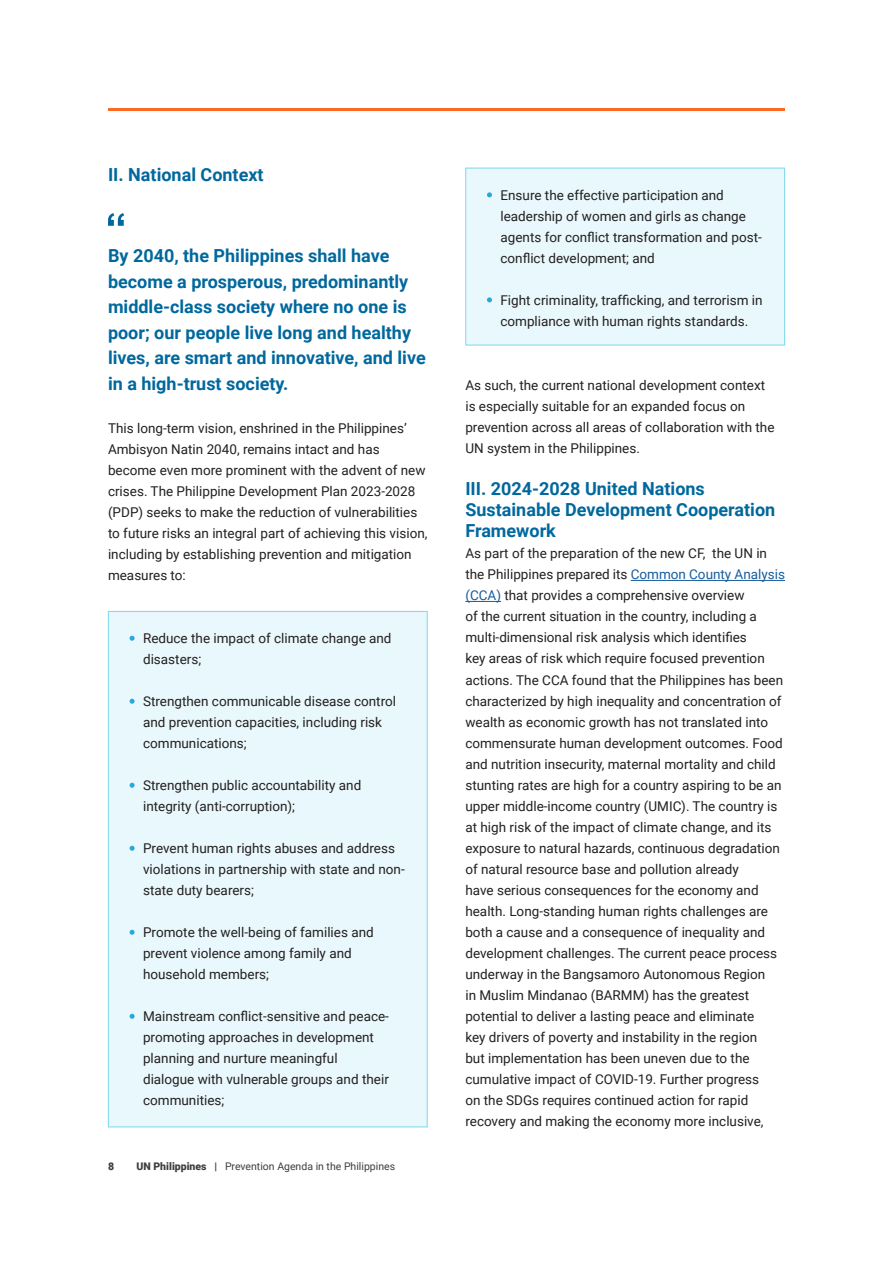
<style>
.page{position:relative;width:893px;height:1263px;background:#fff}
.page>*{position:absolute;margin:0;border:0;box-sizing:border-box;transform-origin:0 0}
.t1{font:700 18px/25.5px "Roboto";color:#00689d}
.t2{font:13.5px/21px "Roboto";color:#231f20}
.t3{font:10.5px "Roboto";color:#3e3e3f}
.t4{font:900 10.5px "Roboto";color:#3e3e3f}
.s1{font-weight:900}
.s2{color:#175d9e}
</style>
<div class="page">
<div style="left:108px;top:611px;width:320px;height:516px;background:#e9f8fc;border:1px solid #7dd7ee"></div>
<svg style="left:130px;top:636px;width:5px;height:5px"></svg>
<svg style="left:130px;top:699px;width:5px;height:5px"></svg>
<svg style="left:130px;top:783px;width:5px;height:5px"></svg>
<svg style="left:130px;top:846px;width:5px;height:5px"></svg>
<svg style="left:130px;top:930px;width:5px;height:5px"></svg>
<svg style="left:130px;top:1014px;width:5px;height:5px"></svg>
<svg style="left:108px;top:213px;width:16px;height:13px"></svg>
<div style="left:465px;top:168px;width:320px;height:177px;background:#e9f8fc;border:1px solid #7dd7ee"></div>
<svg style="left:487px;top:192px;width:5px;height:5px"></svg>
<svg style="left:487px;top:297px;width:5px;height:5px"></svg>
<hr style="left:631px;top:580px;width:154px;height:1px;background:#175d9e">
<hr style="left:465px;top:601px;width:36px;height:1px;background:#175d9e">
<hr style="left:108px;top:108px;width:677px;height:3px;background:#fd6925">
<p class="t1" style="left:108px;top:161px;width:157px">II. National Context</p>
<p class="t1" style="left:108px;top:242px;width:319px">By 2040, the Philippines shall have become a prosperous, predominantly middle-class society where no one is poor; our people live long and healthy lives, are smart and innovative, and live in a high-trust society.</p>
<p class="t2" style="left:108px;top:417px;width:321px">This long-term vision, enshrined in the Philippines’ Ambisyon Natin 2040, remains intact and has become even more prominent with the advent of new crises. The Philippine Development Plan 2023-2028 (PDP) seeks to make the reduction of vulnerabilities to future risks an integral part of achieving this vision, including by establishing prevention and mitigation measures to:</p>
<p class="t2" style="left:143px;top:627px;width:250px">Reduce the impact of climate change and</p>
<p class="t2" style="left:143px;top:648px;width:60px">disasters;</p>
<p class="t2" style="left:143px;top:690px;width:255px">Strengthen communicable disease control</p>
<p class="t2" style="left:143px;top:711px;width:240px">and prevention capacities, including risk communications;</p>
<p class="t2" style="left:143px;top:774px;width:220px">Strengthen public accountability and</p>
<p class="t2" style="left:143px;top:795px;width:153px">integrity (anti-corruption);</p>
<p class="t2" style="left:143px;top:837px;width:253px">Prevent human rights abuses and address</p>
<p class="t2" style="left:143px;top:858px;width:263px">violations in partnership with state and non&shy;state duty bearers;</p>
<p class="t2" style="left:143px;top:921px;width:232px">Promote the well-being of families and</p>
<p class="t2" style="left:143px;top:942px;width:210px">prevent violence among family and household members;</p>
<p class="t2" style="left:143px;top:1005px;width:247px">Mainstream conflict-sensitive and peace-</p>
<p class="t2" style="left:143px;top:1026px;width:247px">promoting approaches in development planning and nurture meaningful dialogue with vulnerable groups and their communities;</p>
<p class="t4" style="left:108px;top:1159px;width:8px">8</p>
<p class="t3" style="left:136px;top:1159px;width:260px"><span class="s1">UN Philippines |</span> Prevention Agenda in the Philippines</p>
<p class="t2" style="left:500px;top:184px;width:225px">Ensure the effective participation and</p>
<p class="t2" style="left:500px;top:205px;width:263px">leadership of women and girls as change agents for conflict transformation and post&shy;conflict development; and</p>
<p class="t2" style="left:500px;top:289px;width:264px">Fight criminality, trafficking, and terrorism in</p>
<p class="t2" style="left:500px;top:310px;width:249px">compliance with human rights standards.</p>
<p class="t2" style="left:465px;top:375px;width:311px">As such, the current national development context is especially suitable for an expanded focus on prevention across all areas of collaboration with the UN system in the Philippines.</p>
<p class="t1" style="left:465px;top:478px;width:311px;line-height:21px">III. 2024-2028 United Nations<br>Sustainable Development Cooperation<br>Framework</p>
<p class="t2" style="left:465px;top:543px;width:321px">As part of the preparation of the new CF, the UN in the Philippines prepared its <span class="s2">Common County Analysis (CCA)</span> that provides a comprehensive overview<br>of the current situation in the country, including a multi-dimensional risk analysis which identifies<br>key areas of risk which require focused prevention actions. The CCA found that the Philippines has been characterized by high inequality and concentration of wealth as economic growth has not translated into commensurate human development outcomes. Food and nutrition insecurity, maternal mortality and child stunting rates are high for a country aspiring to be an upper middle-income country (UMIC). The country is at high risk of the impact of climate change, and its exposure to natural hazards, continuous degradation of natural resource base and pollution already<br>have serious consequences for the economy and health. Long-standing human rights challenges are both a cause and a consequence of inequality and development challenges. The current peace process underway in the Bangsamoro Autonomous Region<br>in Muslim Mindanao (BARMM) has the greatest potential to deliver a lasting peace and eliminate<br>key drivers of poverty and instability in the region<br>but implementation has been uneven due to the cumulative impact of COVID-19. Further progress<br>on the SDGs requires continued action for rapid recovery and making the economy more inclusive,</p>
</div>
